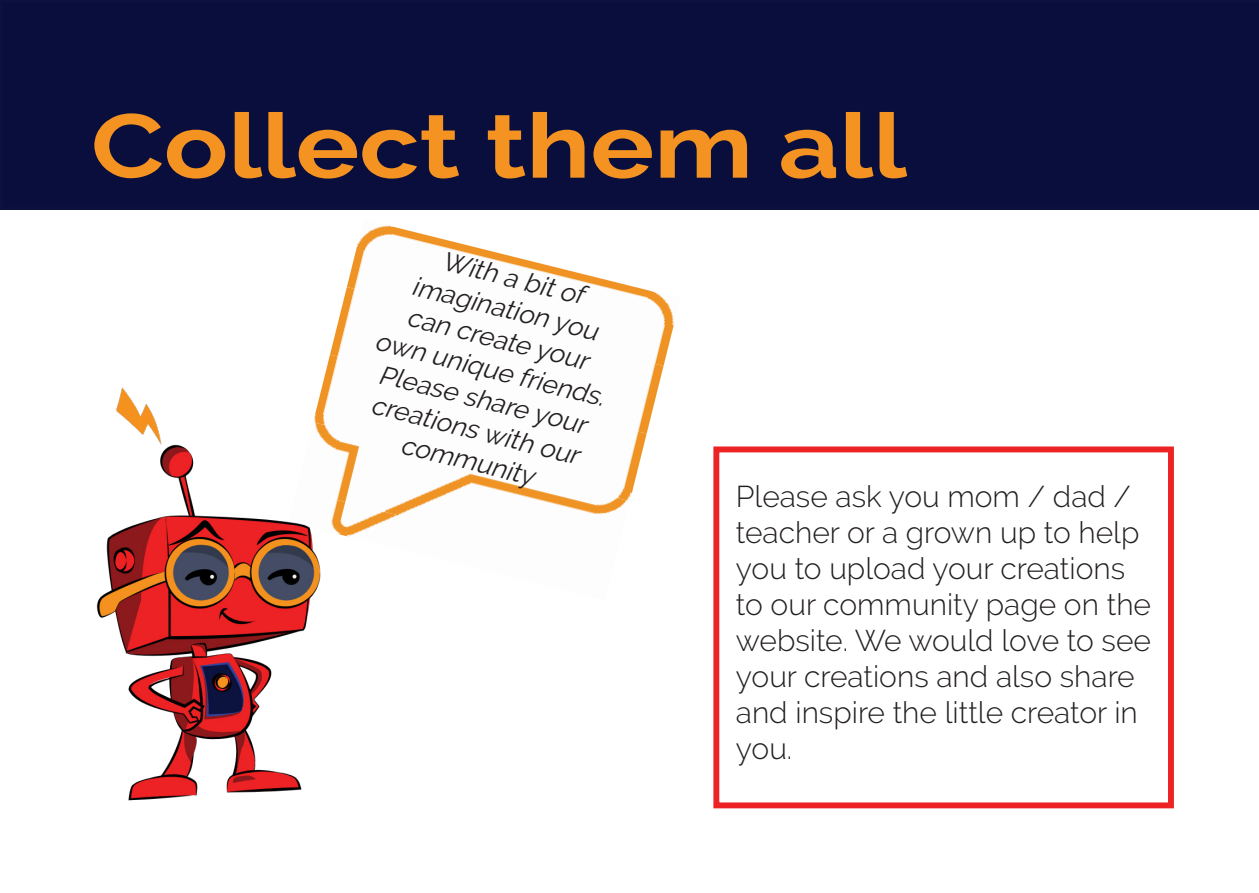
<style>
.page{position:relative;width:1259px;height:893px;background:#fff}
.page>*{position:absolute;margin:0;border:0;box-sizing:border-box;transform-origin:0 0}
.t1{font:700 90px "Raleway";color:#f49321;scale:1.18 1}
.t2{font:300 30px/36px "Raleway";color:#231f20}
.t3{font:italic 26.1px/31.2px "Raleway";color:#231f20;text-align:center}
</style>
<div class="page">
<div style="left:713px;top:446px;width:461px;height:362px;border:6px solid #ed2224"></div>
<img style="left:347px;top:225px;width:328px;height:141px">
<img style="left:330px;top:287px;width:333px;height:147px">
<img style="left:324px;top:355px;width:322px;height:142px">
<img style="left:325px;top:422px;width:305px;height:89px">
<img style="left:325px;top:490px;width:288px;height:47px">
<div style="left:0;top:0;width:1259px;height:210px;background:#090e3d"></div>
<img style="left:96px;top:377px;width:229px;height:424px">
<p class="t1" style="left:91px;top:95px;width:693px">Collect them all</p>
<p class="t3" style="left:446px;top:245px;width:147px;rotate:14deg">With a bit of</p>
<p class="t3" style="left:395px;top:265px;width:237px;rotate:14deg">imagination you can create your own unique friends.<br>Please share your creations with our community</p>
<p class="t2" style="left:736px;top:478px;width:417px">Please ask you mom / dad / teacher or a grown up to help you to upload your creations to our community page on the website. We would love to see your creations and also share and inspire the little creator in you.</p>
</div>
